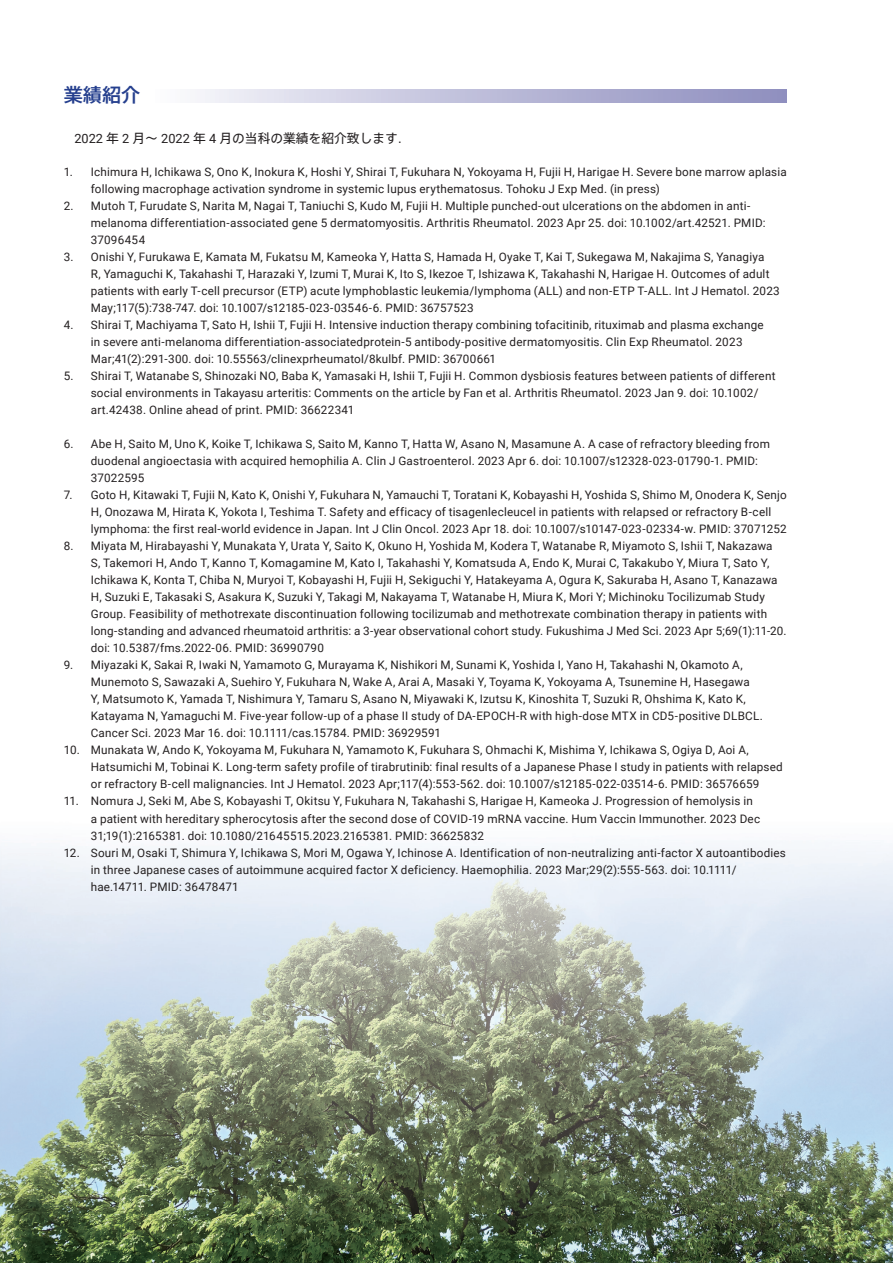
<style>
.page{position:relative;width:893px;height:1263px;background:#fff}
.page>*{position:absolute;margin:0;border:0;box-sizing:border-box;transform-origin:0 0}
.t1{font:500 19.2px "Axis Pro N";color:#253f8e}
.t2{font:12.75px "Axis Pro N";color:#231f20}
.t3{font:11.7px/17px "Roboto";letter-spacing:.015em;color:#231f20}
.s1{font-family:"Roboto"}
</style>
<div class="page">
<img style="left:0;top:845px;width:893px;height:418px">
<img style="left:24px;top:1199px;width:48px;height:46px">
<img style="left:82px;top:1210px;width:12px;height:19px">
<svg style="left:197px;top:89px;width:590px;height:13px;background:#bdbdd9"></svg>
<h1 class="t1" style="left:64px;top:85px;width:78px">業績紹介</h1>
<p class="t2" style="left:74px;top:132px;width:338px"><span class="s1">2022</span> 年 <span class="s1">2</span> 月～ <span class="s1">2022</span> 年 <span class="s1">4</span> 月の当科の業績を紹介致します．</p>
<p class="t3" style="left:91px;top:163px;width:697px;text-indent:-27px">1. Ichimura H, Ichikawa S, Ono K, Inokura K, Hoshi Y, Shirai T, Fukuhara N, Yokoyama H, Fujii H, Harigae H. Severe bone marrow aplasia following macrophage activation syndrome in systemic lupus erythematosus. Tohoku J Exp Med. (in press)</p>
<p class="t3" style="left:91px;top:197px;width:676px;text-indent:-27px">2. Mutoh T, Furudate S, Narita M, Nagai T, Taniuchi S, Kudo M, Fujii H. Multiple punched-out ulcerations on the abdomen in anti&shy;melanoma differentiation-associated gene 5 dermatomyositis. Arthritis Rheumatol. 2023 Apr 25. doi: 10.1002/art.42521. PMID:<br>37096454</p>
<p class="t3" style="left:91px;top:248px;width:690px;text-indent:-27px">3. Onishi Y, Furukawa E, Kamata M, Fukatsu M, Kameoka Y, Hatta S, Hamada H, Oyake T, Kai T, Sukegawa M, Nakajima S, Yanagiya<br>R, Yamaguchi K, Takahashi T, Harazaki Y, Izumi T, Murai K, Ito S, Ikezoe T, Ishizawa K, Takahashi N, Harigae H. Outcomes of adult patients with early T-cell precursor (ETP) acute lymphoblastic leukemia/lymphoma (ALL) and non-ETP T-ALL. Int J Hematol. 2023<br>May;117(5):738-747. doi: 10.1007/s12185-023-03546-6. PMID: 36757523</p>
<p class="t3" style="left:91px;top:316px;width:674px;text-indent:-27px">4. Shirai T, Machiyama T, Sato H, Ishii T, Fujii H. Intensive induction therapy combining tofacitinib, rituximab and plasma exchange in severe anti-melanoma differentiation-associatedprotein-5 antibody-positive dermatomyositis. Clin Exp Rheumatol. 2023<br>Mar;41(2):291-300. doi: 10.55563/clinexprheumatol/8kulbf. PMID: 36700661</p>
<p class="t3" style="left:91px;top:367px;width:686px;text-indent:-27px">5. Shirai T, Watanabe S, Shinozaki NO, Baba K, Yamasaki H, Ishii T, Fujii H. Common dysbiosis features between patients of different social environments in Takayasu arteritis: Comments on the article by Fan et al. Arthritis Rheumatol. 2023 Jan 9. doi: 10.1002/ art.42438. Online ahead of print. PMID: 36622341</p>
<p class="t3" style="left:91px;top:435px;width:681px;text-indent:-27px">6. Abe H, Saito M, Uno K, Koike T, Ichikawa S, Saito M, Kanno T, Hatta W, Asano N, Masamune A. A case of refractory bleeding from duodenal angioectasia with acquired hemophilia A. Clin J Gastroenterol. 2023 Apr 6. doi: 10.1007/s12328-023-01790-1. PMID:<br>37022595</p>
<p class="t3" style="left:91px;top:486px;width:697px;text-indent:-27px">7. Goto H, Kitawaki T, Fujii N, Kato K, Onishi Y, Fukuhara N, Yamauchi T, Toratani K, Kobayashi H, Yoshida S, Shimo M, Onodera K, Senjo<br>H, Onozawa M, Hirata K, Yokota I, Teshima T. Safety and efficacy of tisagenlecleucel in patients with relapsed or refractory B-cell lymphoma: the first real-world evidence in Japan. Int J Clin Oncol. 2023 Apr 18. doi: 10.1007/s10147-023-02334-w. PMID: 37071252</p>
<p class="t3" style="left:91px;top:537px;width:697px;text-indent:-27px">8. Miyata M, Hirabayashi Y, Munakata Y, Urata Y, Saito K, Okuno H, Yoshida M, Kodera T, Watanabe R, Miyamoto S, Ishii T, Nakazawa<br>S, Takemori H, Ando T, Kanno T, Komagamine M, Kato I, Takahashi Y, Komatsuda A, Endo K, Murai C, Takakubo Y, Miura T, Sato Y, Ichikawa K, Konta T, Chiba N, Muryoi T, Kobayashi H, Fujii H, Sekiguchi Y, Hatakeyama A, Ogura K, Sakuraba H, Asano T, Kanazawa H, Suzuki E, Takasaki S, Asakura K, Suzuki Y, Takagi M, Nakayama T, Watanabe H, Miura K, Mori Y; Michinoku Tocilizumab Study Group. Feasibility of methotrexate discontinuation following tocilizumab and methotrexate combination therapy in patients with long-standing and advanced rheumatoid arthritis: a 3-year observational cohort study. Fukushima J Med Sci. 2023 Apr 5;69(1):11-20. doi: 10.5387/fms.2022-06. PMID: 36990790</p>
<p class="t3" style="left:91px;top:656px;width:674px;text-indent:-27px">9. Miyazaki K, Sakai R, Iwaki N, Yamamoto G, Murayama K, Nishikori M, Sunami K, Yoshida I, Yano H, Takahashi N, Okamoto A, Munemoto S, Sawazaki A, Suehiro Y, Fukuhara N, Wake A, Arai A, Masaki Y, Toyama K, Yokoyama A, Tsunemine H, Hasegawa<br>Y, Matsumoto K, Yamada T, Nishimura Y, Tamaru S, Asano N, Miyawaki K, Izutsu K, Kinoshita T, Suzuki R, Ohshima K, Kato K, Katayama N, Yamaguchi M. Five-year follow-up of a phase II study of DA-EPOCH-R with high-dose MTX in CD5-positive DLBCL.<br>Cancer Sci. 2023 Mar 16. doi: 10.1111/cas.15784. PMID: 36929591</p>
<p class="t3" style="left:91px;top:741px;width:694px;text-indent:-27px">10. Munakata W, Ando K, Yokoyama M, Fukuhara N, Yamamoto K, Fukuhara S, Ohmachi K, Mishima Y, Ichikawa S, Ogiya D, Aoi A,<br>Hatsumichi M, Tobinai K. Long-term safety profile of tirabrutinib: final results of a Japanese Phase I study in patients with relapsed or refractory B-cell malignancies. Int J Hematol. 2023 Apr;117(4):553-562. doi: 10.1007/s12185-022-03514-6. PMID: 36576659</p>
<p class="t3" style="left:91px;top:792px;width:671px;text-indent:-27px">11. Nomura J, Seki M, Abe S, Kobayashi T, Okitsu Y, Fukuhara N, Takahashi S, Harigae H, Kameoka J. Progression of hemolysis in a patient with hereditary spherocytosis after the second dose of COVID-19 mRNA vaccine. Hum Vaccin Immunother. 2023 Dec<br>31;19(1):2165381. doi: 10.1080/21645515.2023.2165381. PMID: 36625832</p>
<p class="t3" style="left:91px;top:843px;width:697px;text-indent:-27px">12. Souri M, Osaki T, Shimura Y, Ichikawa S, Mori M, Ogawa Y, Ichinose A. Identification of non-neutralizing anti-factor X autoantibodies in three Japanese cases of autoimmune acquired factor X deficiency. Haemophilia. 2023 Mar;29(2):555-563. doi: 10.1111/ hae.14711. PMID: 36478471</p>
</div>
